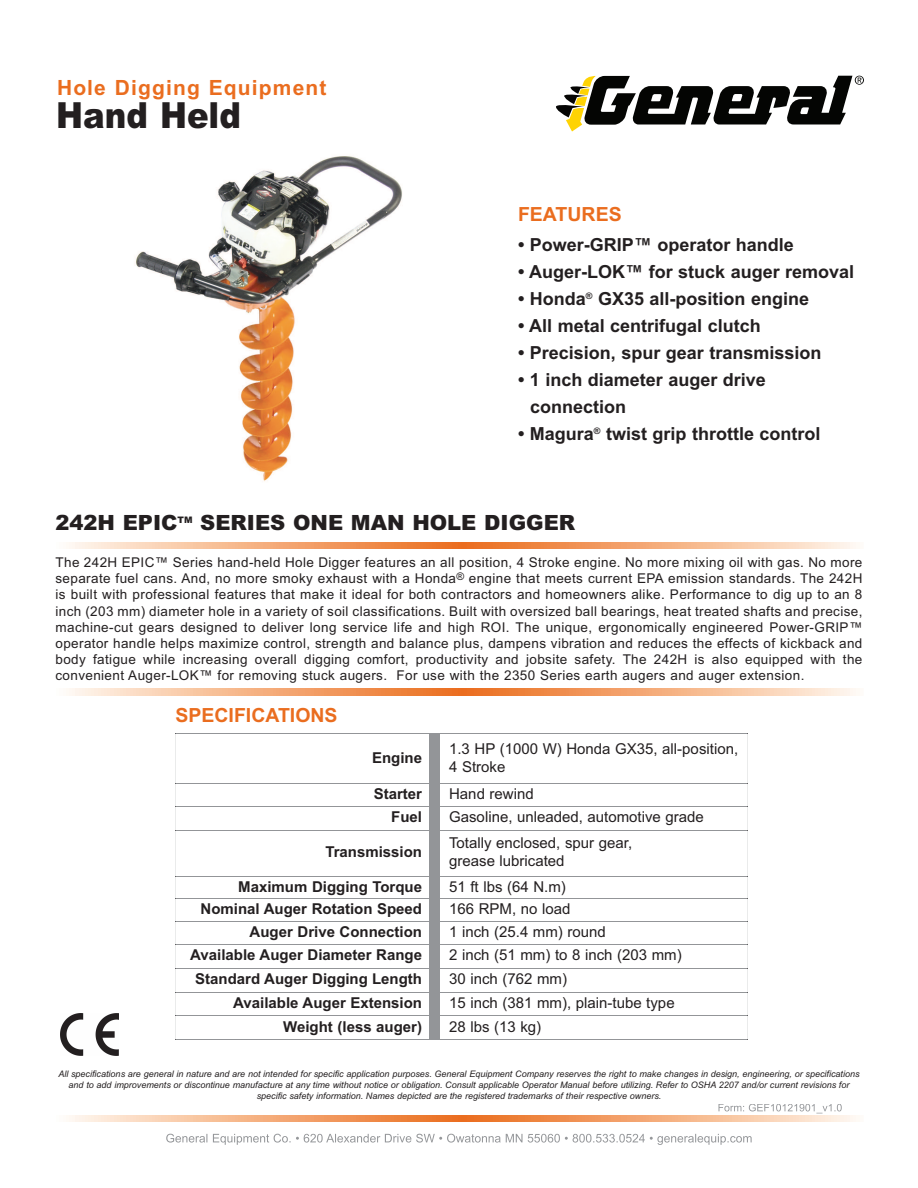
<style>
.page{position:relative;width:918px;height:1188px;background:#fff}
.page>*{position:absolute;margin:0;border:0;box-sizing:border-box;transform-origin:0 0}
.t1{font:900 36px "Arial";color:#231f20;scale:.9 1}
.t2{font:900 21px "Arial";color:#231f20}
.t3{font:700 21px "Arial";letter-spacing:.055em;color:#ea6d1f}
.t4{font:700 19.5px "Arial";color:#ea6d1f}
.t5{font:700 18px/27px "Arial";color:#231f20}
.t6{font:15px/18px "Arial";color:#231f20}
.t7{font:700 15px "Arial";color:#231f20}
.t8{font:13.5px/16.2px "Arial";letter-spacing:.03em;color:#231f20;text-align:justify}
.t9{font:italic 9px/10.8px "Arial";color:#231f20;text-align:center}
.t10{font:900 9px "Arial";color:#231f20}
</style>
<div class="page">
<img style="left:134px;top:156px;width:269px;height:326px">
<svg style="left:166px;top:1134px;width:76px;height:11px"></svg>
<svg style="left:556px;top:76px;width:308px;height:56px"></svg>
<svg style="left:69px;top:542px;width:787px;height:7px;background:#f4af80"></svg>
<svg style="left:69px;top:688px;width:787px;height:7px;background:#f4af80"></svg>
<svg style="left:69px;top:1115px;width:787px;height:7px;background:#f4af80"></svg>
<hr style="left:175px;top:734px;width:1px;height:50px;background:#939598">
<hr style="left:175px;top:830px;width:1px;height:46px;background:#939598">
<hr style="left:747px;top:734px;width:1px;height:50px;background:#939598">
<hr style="left:747px;top:830px;width:1px;height:46px;background:#939598">
<hr style="left:176px;top:734px;width:571px;height:1px;background:#939598">
<hr style="left:176px;top:784px;width:571px;height:1px;background:#939598">
<hr style="left:176px;top:806px;width:571px;height:1px;background:#939598">
<hr style="left:176px;top:830px;width:571px;height:1px;background:#939598">
<svg style="left:175px;top:784px;width:1px;height:47px"></svg>
<svg style="left:747px;top:784px;width:1px;height:47px"></svg>
<hr style="left:176px;top:876px;width:571px;height:1px;background:#939598">
<hr style="left:176px;top:899px;width:571px;height:1px;background:#939598">
<hr style="left:176px;top:921px;width:571px;height:1px;background:#939598">
<hr style="left:176px;top:944px;width:571px;height:1px;background:#939598">
<hr style="left:176px;top:968px;width:571px;height:1px;background:#939598">
<hr style="left:176px;top:992px;width:571px;height:1px;background:#939598">
<hr style="left:176px;top:1016px;width:571px;height:1px;background:#939598">
<hr style="left:176px;top:1040px;width:571px;height:1px;background:#939598">
<svg style="left:175px;top:876px;width:1px;height:164px"></svg>
<svg style="left:747px;top:876px;width:1px;height:164px"></svg>
<svg style="left:719px;top:1104px;width:85px;height:7px"></svg>
<div style="left:429px;top:734px;width:11px;height:306px;background:#939598"></div>
<img style="left:61px;top:1014px;width:58px;height:41px">
<h2 class="t3" style="left:57px;top:75px;width:271px">Hole Digging Equipment</h2>
<h1 class="t1" style="left:56px;top:95px;width:207px">Hand Held</h1>
<h3 class="t4" style="left:518px;top:203px;width:105px">FEATURES</h3>
<h3 class="t5" style="left:518px;top:232px;width:277px">• Power-GRIP™ operator handle</h3>
<h3 class="t5" style="left:518px;top:259px;width:338px">• Auger-LOK™ for stuck auger removal</h3>
<h3 class="t5" style="left:518px;top:286px;width:292px">• Honda<sup>®</sup> GX35 all-position engine</h3>
<h3 class="t5" style="left:518px;top:313px;width:244px">• All metal centrifugal clutch</h3>
<h3 class="t5" style="left:518px;top:340px;width:305px">• Precision, spur gear transmission</h3>
<h3 class="t5" style="left:530px;top:367px;width:237px;text-indent:-12px">• 1 inch diameter auger drive connection</h3>
<h3 class="t5" style="left:518px;top:421px;width:304px">• Magura<sup>®</sup> twist grip throttle control</h3>
<h2 class="t2" style="left:56px;top:510px;width:124px">242H EPIC</h2>
<p class="t10" style="left:178px;top:515px;width:16px">TM</p>
<h2 class="t2" style="left:200px;top:510px;width:376px">SERIES ONE MAN HOLE DIGGER</h2>
<p class="t8" style="left:56px;top:554px;width:809px">The 242H EPIC™ Series hand-held Hole Digger features an all position, 4 Stroke engine. No more mixing oil with gas. No more separate fuel cans. And, no more smoky exhaust with a Honda<sup>®</sup> engine that meets current EPA emission standards. The 242H is built with professional features that make it ideal for both contractors and homeowners alike. Performance to dig up to an 8 inch (203 mm) diameter hole in a variety of soil classifications. Built with oversized ball bearings, heat treated shafts and precise, machine-cut gears designed to deliver long service life and high ROI. The unique, ergonomically engineered Power-GRIP™ operator handle helps maximize control, strength and balance plus, dampens vibration and reduces the effects of kickback and body fatigue while increasing overall digging comfort, productivity and jobsite safety. The 242H is also equipped with the convenient Auger-LOK™ for removing stuck augers. For use with the 2350 Series earth augers and auger extension.</p>
<h3 class="t4" style="left:175px;top:704px;width:164px">SPECIFICATIONS</h3>
<p class="t7" style="left:372px;top:749px;width:52px">Engine</p>
<p class="t6" style="left:449px;top:740px;width:291px">1.3 HP (1000 W) Honda GX35, all-position,<br>4 Stroke</p>
<p class="t7" style="left:374px;top:785px;width:50px">Starter</p>
<p class="t6" style="left:449px;top:785px;width:86px">Hand rewind</p>
<p class="t7" style="left:391px;top:808px;width:32px">Fuel</p>
<p class="t6" style="left:449px;top:808px;width:256px">Gasoline, unleaded, automotive grade</p>
<p class="t7" style="left:325px;top:843px;width:98px">Transmission</p>
<p class="t6" style="left:449px;top:834px;width:185px">Totally enclosed, spur gear, grease lubricated</p>
<p class="t7" style="left:238px;top:878px;width:185px">Maximum Digging Torque</p>
<p class="t6" style="left:449px;top:877px;width:118px">51 ft lbs (64 N.m)</p>
<p class="t7" style="left:201px;top:900px;width:223px">Nominal Auger Rotation Speed</p>
<p class="t6" style="left:449px;top:900px;width:123px">166 RPM, no load</p>
<p class="t7" style="left:250px;top:923px;width:174px">Auger Drive Connection</p>
<p class="t6" style="left:449px;top:923px;width:158px">1 inch (25.4 mm) round</p>
<p class="t7" style="left:190px;top:946px;width:233px">Available Auger Diameter Range</p>
<p class="t6" style="left:449px;top:946px;width:234px">2 inch (51 mm) to 8 inch (203 mm)</p>
<p class="t7" style="left:195px;top:970px;width:228px">Standard Auger Digging Length</p>
<p class="t6" style="left:449px;top:970px;width:119px">30 inch (762 mm)</p>
<p class="t7" style="left:233px;top:994px;width:190px">Available Auger Extension</p>
<p class="t6" style="left:449px;top:994px;width:227px">15 inch (381 mm), plain-tube type</p>
<p class="t7" style="left:283px;top:1018px;width:140px">Weight (less auger)</p>
<p class="t6" style="left:449px;top:1018px;width:94px">28 lbs (13 kg)</p>
<p class="t9" style="left:58px;top:1068px;width:803px">All specifications are general in nature and are not intended for specific application purposes. General Equipment Company reserves the right to make changes in design, engineering, or specifications and to add improvements or discontinue manufacture at any time without notice or obligation. Consult applicable Operator Manual before utilizing. Refer to OSHA 2207 and/or current revisions for specific safety information. Names depicted are the registered trademarks of their respective owners.</p>
</div>
